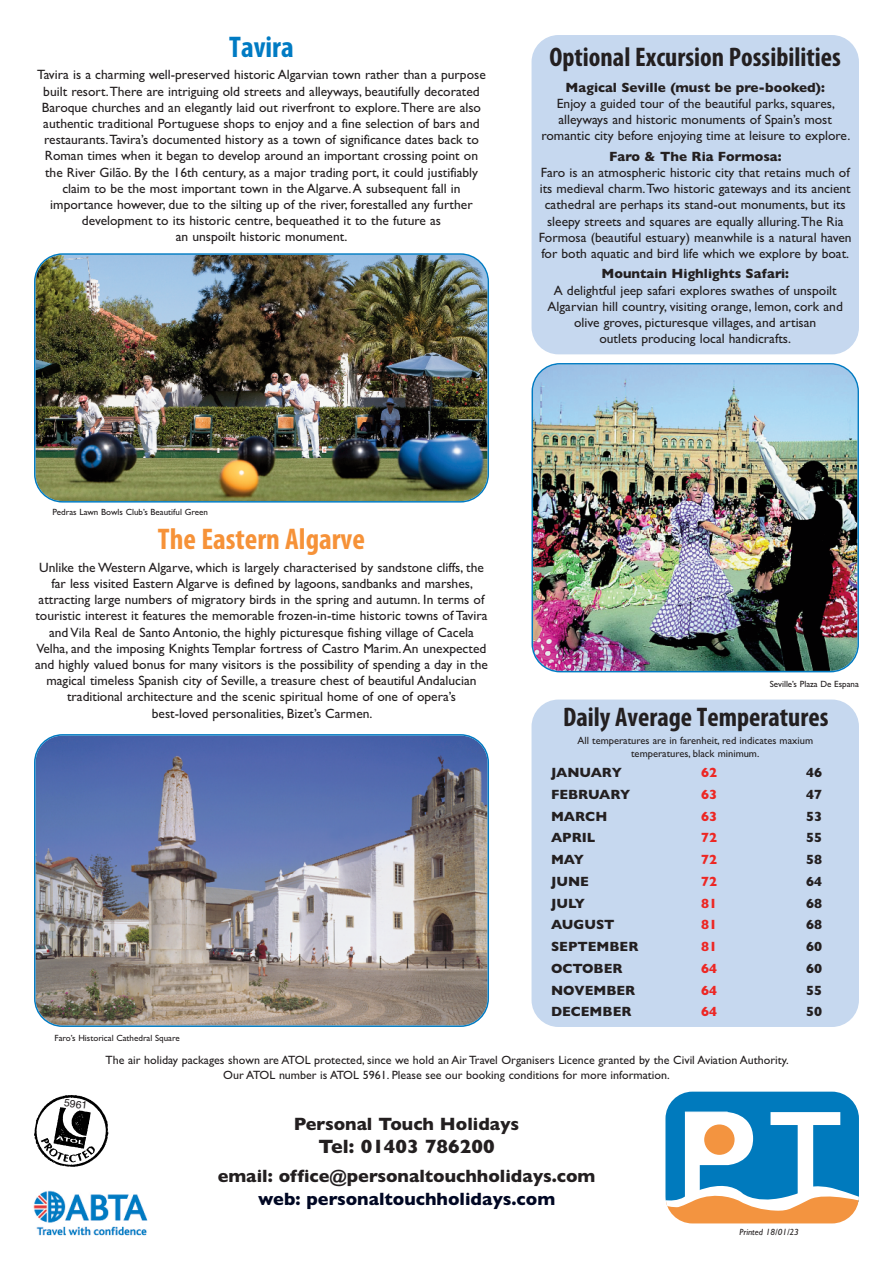
<style>
.page{position:relative;width:893px;height:1263px;background:#fff}
.page>*{position:absolute;margin:0;border:0;box-sizing:border-box;transform-origin:0 0}
.t1{font:700 condensed 30px "Myriad Pro";color:#f69238}
.t2{font:700 condensed 30px "Myriad Pro";color:#007bc3}
.t3{font:700 condensed 27px "Myriad Pro";color:#231f20}
.t4{font:700 19.5px "Gill Sans";color:#231f20}
.t5{font:700 18px "Gill Sans";color:#231f20}
.t6{font:700 18px "Gill Sans";color:#000723}
.t7{font:13.5px/16.2px "Gill Sans";color:#231f20;text-align:center}
.t8{font:700 13.5px "Gill Sans";color:#231f20}
.t9{font:700 13.5px "Gill Sans";color:#ed2724}
.t10{font:12px/14.4px "Gill Sans";color:#231f20;text-align:center}
.t11{font:10.5px/12.6px "Gill Sans";color:#231f20;text-align:center}
.t12{font:10.5px "Helvetica";color:#231f20}
.t13{font:9px "Gill Sans";color:#231f20}
.t14{font:italic 9px "Gill Sans";color:#231f20}
</style>
<div class="page">
<div style="left:531px;top:35px;width:328px;height:319px;background:#c6d8ef;border-radius:27px"></div>
<img style="left:531px;top:363px;width:328px;height:309px">
<div style="left:531px;top:699px;width:328px;height:328px;background:#c6d8ef;border-radius:27px"></div>
<img style="left:34px;top:253px;width:455px;height:250px">
<img style="left:34px;top:734px;width:455px;height:293px">
<img style="left:34px;top:1095px;width:75px;height:72px">
<svg style="left:665px;top:1092px;width:194px;height:131px"></svg>
<div style="left:704px;top:1124px;width:31px;height:31px;background:#f39440;border-radius:50%"></div>
<img style="left:33px;top:1190px;width:115px;height:46px">
<h1 class="t2" style="left:229px;top:36px;width:66px">Tavira</h1>
<p class="t7" style="left:37px;top:67px;width:450px">Tavira is a charming well-preserved historic Algarvian town rather than a purpose built resort.There are intriguing old streets and alleyways, beautifully decorated Baroque churches and an elegantly laid out riverfront to explore.There are also authentic traditional Portuguese shops to enjoy and a fine selection of bars and restaurants.Tavira’s documented history as a town of significance dates back to Roman times when it began to develop around an important crossing point on the River Gilão. By the 16th century, as a major trading port, it could justifiably claim to be the most important town in the Algarve.A subsequent fall in importance however, due to the silting up of the river, forestalled any further development to its historic centre, bequeathed it to the future as<br>an unspoilt historic monument.</p>
<h2 class="t3" style="left:549px;top:47px;width:293px">Optional Excursion Possibilities</h2>
<p class="t8" style="left:566px;top:79px;width:261px">Magical Seville (must be pre-booked):</p>
<p class="t7" style="left:541px;top:95px;width:310px">Enjoy a guided tour of the beautiful parks, squares, alleyways and historic monuments of Spain’s most romantic city before enjoying time at leisure to explore.</p>
<p class="t8" style="left:609px;top:148px;width:174px">Faro &amp; The Ria Formosa:</p>
<p class="t7" style="left:539px;top:164px;width:314px">Faro is an atmospheric historic city that retains much of its medieval charm.Two historic gateways and its ancient cathedral are perhaps its stand-out monuments, but its sleepy streets and squares are equally alluring.The Ria Formosa (beautiful estuary) meanwhile is a natural haven for both aquatic and bird life which we explore by boat.</p>
<p class="t8" style="left:601px;top:266px;width:189px">Mountain Highlights Safari:</p>
<p class="t7" style="left:548px;top:282px;width:297px">A delightful jeep safari explores swathes of unspoilt Algarvian hill country, visiting orange, lemon, cork and olive groves, picturesque villages, and artisan<br>outlets producing local handicrafts.</p>
<p class="t13" style="left:53px;top:507px;width:157px">Pedras Lawn Bowls Club’s Beautiful Green</p>
<h1 class="t1" style="left:158px;top:528px;width:209px">The Eastern Algarve</h1>
<p class="t7" style="left:35px;top:559px;width:454px">Unlike the Western Algarve, which is largely characterised by sandstone cliffs, the far less visited Eastern Algarve is defined by lagoons, sandbanks and marshes, attracting large numbers of migratory birds in the spring and autumn. In terms of touristic interest it features the memorable frozen-in-time historic towns of Tavira and Vila Real de Santo Antonio, the highly picturesque fishing village of Cacela Velha, and the imposing Knights Templar fortress of Castro Marim.An unexpected and highly valued bonus for many visitors is the possibility of spending a day in the magical timeless Spanish city of Seville, a treasure chest of beautiful Andalucian traditional architecture and the scenic spiritual home of one of opera’s<br>best-loved personalities, Bizet’s Carmen.</p>
<p class="t13" style="left:55px;top:1033px;width:127px">Faro’s Historical Cathedral Square</p>
<p class="t13" style="left:770px;top:679px;width:91px">Seville’s Plaza De Espana</p>
<h2 class="t3" style="left:563px;top:707px;width:267px">Daily Average Temperatures</h2>
<p class="t11" style="left:577px;top:734px;width:237px">All temperatures are in farenheit, red indicates maxium temperatures, black minimum.</p>
<p class="t8" style="left:551px;top:765px;width:72px">JANUARY</p>
<p class="t9" style="left:701px;top:765px;width:18px">62</p>
<p class="t8" style="left:806px;top:765px;width:18px">46</p>
<p class="t8" style="left:551px;top:786px;width:81px">FEBRUARY</p>
<p class="t9" style="left:701px;top:786px;width:18px">63</p>
<p class="t8" style="left:806px;top:786px;width:18px">47</p>
<p class="t8" style="left:551px;top:808px;width:58px">MARCH</p>
<p class="t9" style="left:701px;top:808px;width:18px">63</p>
<p class="t8" style="left:806px;top:808px;width:18px">53</p>
<p class="t8" style="left:551px;top:830px;width:46px">APRIL</p>
<p class="t9" style="left:701px;top:830px;width:18px">72</p>
<p class="t8" style="left:806px;top:830px;width:18px">55</p>
<p class="t8" style="left:551px;top:852px;width:34px">MAY</p>
<p class="t9" style="left:701px;top:852px;width:18px">72</p>
<p class="t8" style="left:806px;top:852px;width:18px">58</p>
<p class="t8" style="left:551px;top:873px;width:39px">JUNE</p>
<p class="t9" style="left:701px;top:873px;width:18px">72</p>
<p class="t8" style="left:806px;top:873px;width:18px">64</p>
<p class="t8" style="left:551px;top:895px;width:35px">JULY</p>
<p class="t9" style="left:701px;top:895px;width:18px">81</p>
<p class="t8" style="left:806px;top:895px;width:18px">68</p>
<p class="t8" style="left:551px;top:917px;width:65px">AUGUST</p>
<p class="t9" style="left:701px;top:917px;width:18px">81</p>
<p class="t8" style="left:806px;top:917px;width:18px">68</p>
<p class="t8" style="left:551px;top:938px;width:89px">SEPTEMBER</p>
<p class="t9" style="left:701px;top:938px;width:18px">81</p>
<p class="t8" style="left:806px;top:938px;width:18px">60</p>
<p class="t8" style="left:551px;top:960px;width:73px">OCTOBER</p>
<p class="t9" style="left:701px;top:960px;width:18px">64</p>
<p class="t8" style="left:806px;top:960px;width:18px">60</p>
<p class="t8" style="left:551px;top:982px;width:86px">NOVEMBER</p>
<p class="t9" style="left:701px;top:982px;width:18px">64</p>
<p class="t8" style="left:806px;top:982px;width:18px">55</p>
<p class="t8" style="left:551px;top:1004px;width:82px">DECEMBER</p>
<p class="t9" style="left:701px;top:1004px;width:18px">64</p>
<p class="t8" style="left:806px;top:1004px;width:18px">50</p>
<p class="t12" style="left:65px;top:1097px;width:25px;rotate:6deg">5961</p>
<p class="t10" style="left:105px;top:1053px;width:685px">The air holiday packages shown are ATOL protected, since we hold an Air Travel Organisers Licence granted by the Civil Aviation Authority.<br>Our ATOL number is ATOL 5961. Please see our booking conditions for more information.</p>
<h3 class="t5" style="left:294px;top:1113px;width:227px">Personal Touch Holidays</h3>
<h3 class="t4" style="left:319px;top:1134px;width:177px">Tel: 01403 786200</h3>
<h3 class="t5" style="left:218px;top:1166px;width:379px">email: office@personaltouchholidays.com</h3>
<h3 class="t6" style="left:258px;top:1188px;width:299px">web: personaltouchholidays.com</h3>
<p class="t14" style="left:739px;top:1226px;width:61px">Printed 18/01/23</p>
</div>
